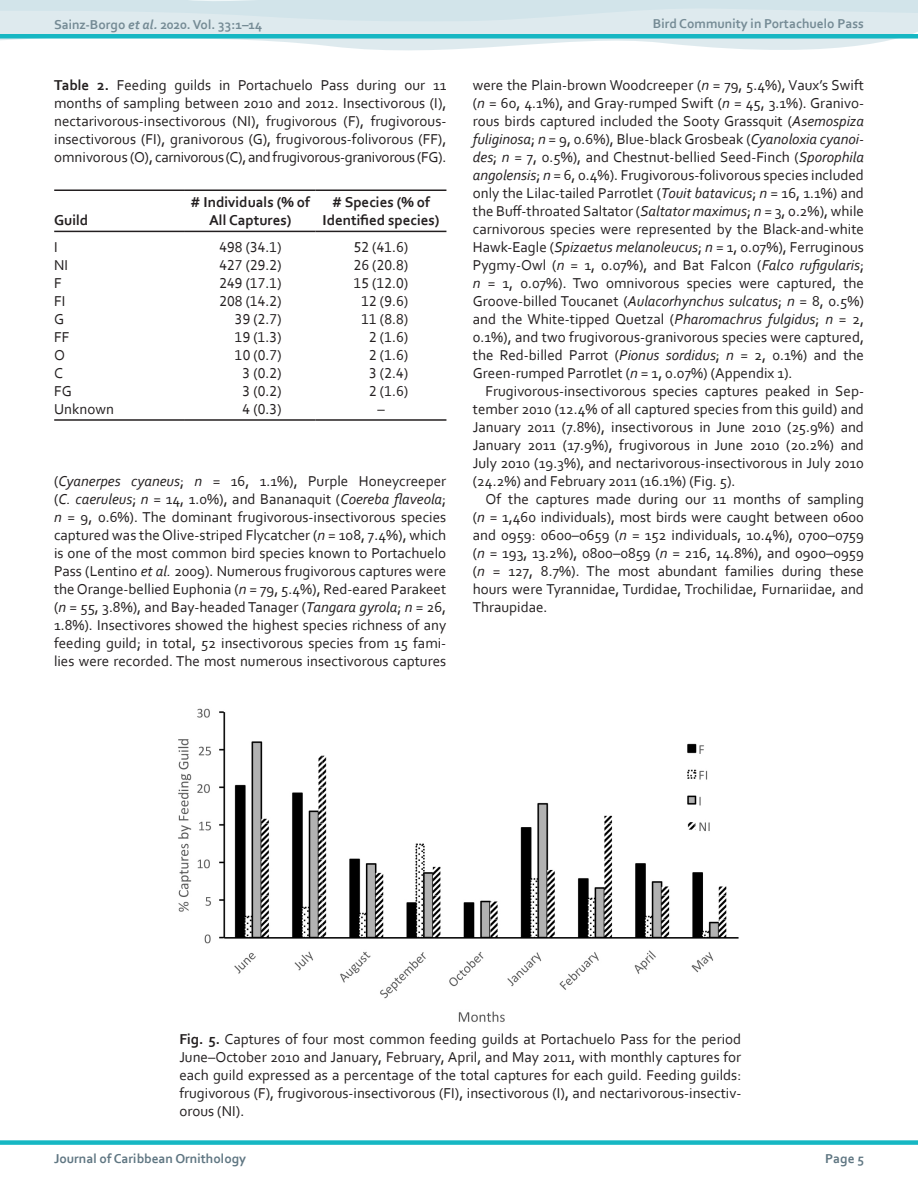
<style>
.page{position:relative;width:918px;height:1188px;background:#fff}
.page>*{position:absolute;margin:0;border:0;box-sizing:border-box;transform-origin:0 0}
.main_body_text{font:15px/18px "Corbel";color:#231f20;text-align:justify}
.Figure_Legend{font:15px/18px "Corbel";color:#231f20;text-align:justify}
.Table_legend{font:15px/18px "Corbel";letter-spacing:-.02em;color:#231f20;text-align:justify}
.Table_body{font:15px "Corbel";color:#231f20}
.Table_headers{font:700 15px/18px "Corbel";color:#231f20;text-align:center}
.t1{font:700 13.5px "Corbel";color:#758b95}
.t2{font:700 13.5px "Corbel";color:#5f7682}
.s1{font-style:italic}
.s2{font-weight:700}
</style>
<div class="page">
<svg style="left:0;top:0;width:918px;height:51px;fill:#deeaee"></svg>
<div style="left:0;top:1140px;width:918px;height:5px;background:#16b7c3"></div>
<img style="left:178px;top:708px;width:561px;height:314px">
<hr style="left:54px;top:189px;width:131px;height:2px;background:#231f20">
<hr style="left:185px;top:189px;width:131px;height:2px;background:#231f20">
<hr style="left:316px;top:189px;width:130px;height:2px;background:#231f20">
<hr style="left:54px;top:231px;width:131px;height:1px;background:#231f20">
<hr style="left:185px;top:231px;width:131px;height:1px;background:#231f20">
<hr style="left:316px;top:231px;width:130px;height:1px;background:#231f20">
<hr style="left:54px;top:419px;width:131px;height:2px;background:#231f20">
<hr style="left:185px;top:419px;width:131px;height:2px;background:#231f20">
<hr style="left:316px;top:419px;width:130px;height:2px;background:#231f20">
<div style="left:0;top:34px;width:918px;height:5px;background:#16b7c3"></div>
<p class="t1" style="left:54px;top:16px;width:210px">Sainz-Borgo <span class="s1">et al.</span> 2020. Vol. 33:1–14</p>
<p class="t1" style="left:653px;top:15px;width:213px">Bird Community in Portachuelo Pass</p>
<p class="Table_legend" style="left:54px;top:75px;width:394px"><span class="s2">Table 2.</span> Feeding guilds in Portachuelo Pass during our 11 months of sampling between 2010 and 2012. Insectivorous (I), nectarivorous-insectivorous (NI), frugivorous (F), frugivorous&shy;insectivorous (FI), granivorous (G), frugivorous-folivorous (FF), omnivorous (O), carnivorous (C), and frugivorous-granivorous (FG).</p>
<p class="Table_headers" style="left:54px;top:211px;width:36px">Guild</p>
<p class="Table_headers" style="left:191px;top:193px;width:121px"># Individuals (% of<br>All Captures)</p>
<p class="Table_headers" style="left:323px;top:193px;width:118px"># Species (% of<br>Identified species)</p>
<p class="Table_body" style="left:54px;top:238px;width:5px">I</p>
<p class="Table_body" style="left:220px;top:238px;width:64px">498 (34.1)</p>
<p class="Table_body" style="left:354px;top:238px;width:56px">52 (41.6)</p>
<p class="Table_body" style="left:54px;top:256px;width:16px">NI</p>
<p class="Table_body" style="left:220px;top:256px;width:64px">427 (29.2)</p>
<p class="Table_body" style="left:354px;top:256px;width:56px">26 (20.8)</p>
<p class="Table_body" style="left:54px;top:274px;width:9px">F</p>
<p class="Table_body" style="left:220px;top:274px;width:64px">249 (17.1)</p>
<p class="Table_body" style="left:354px;top:274px;width:56px">15 (12.0)</p>
<p class="Table_body" style="left:54px;top:292px;width:13px">FI</p>
<p class="Table_body" style="left:220px;top:292px;width:64px">208 (14.2)</p>
<p class="Table_body" style="left:361px;top:292px;width:48px">12 (9.6)</p>
<p class="Table_body" style="left:54px;top:310px;width:12px">G</p>
<p class="Table_body" style="left:235px;top:310px;width:48px">39 (2.7)</p>
<p class="Table_body" style="left:361px;top:310px;width:48px">11 (8.8)</p>
<p class="Table_body" style="left:54px;top:328px;width:17px">FF</p>
<p class="Table_body" style="left:235px;top:328px;width:48px">19 (1.3)</p>
<p class="Table_body" style="left:369px;top:328px;width:41px">2 (1.6)</p>
<p class="Table_body" style="left:54px;top:346px;width:12px">O</p>
<p class="Table_body" style="left:235px;top:346px;width:48px">10 (0.7)</p>
<p class="Table_body" style="left:369px;top:346px;width:41px">2 (1.6)</p>
<p class="Table_body" style="left:54px;top:364px;width:10px">C</p>
<p class="Table_body" style="left:243px;top:364px;width:41px">3 (0.2)</p>
<p class="Table_body" style="left:369px;top:364px;width:41px">3 (2.4)</p>
<p class="Table_body" style="left:54px;top:382px;width:19px">FG</p>
<p class="Table_body" style="left:243px;top:382px;width:41px">3 (0.2)</p>
<p class="Table_body" style="left:369px;top:382px;width:41px">2 (1.6)</p>
<p class="Table_body" style="left:54px;top:400px;width:61px">Unknown</p>
<p class="Table_body" style="left:243px;top:400px;width:41px">4 (0.3)</p>
<p class="Table_body" style="left:377px;top:400px;width:9px">–</p>
<p class="main_body_text" style="left:54px;top:472px;width:394px">(<span class="s1">Cyanerpes cyaneus</span>; <span class="s1">n</span> = 16, 1.1%), Purple Honeycreeper (<span class="s1">C. caeruleus</span>; <span class="s1">n</span> = 14, 1.0%), and Bananaquit (<span class="s1">Coereba flaveola</span>; <span class="s1">n</span> = 9, 0.6%). The dominant frugivorous-insectivorous species captured was the Olive-striped Flycatcher (<span class="s1">n</span> = 108, 7.4%), which is one of the most common bird species known to Portachuelo Pass (Lentino <span class="s1">et al.</span> 2009). Numerous frugivorous captures were the Orange-bellied Euphonia (<span class="s1">n</span> = 79, 5.4%), Red-eared Parakeet (<span class="s1">n</span> = 55, 3.8%), and Bay-headed Tanager (<span class="s1">Tangara gyrola</span>; <span class="s1">n</span> = 26, 1.8%). Insectivores showed the highest species richness of any feeding guild; in total, 52 insectivorous species from 15 fami&shy;lies were recorded. The most numerous insectivorous captures</p>
<p class="main_body_text" style="left:473px;top:76px;width:393px">were the Plain-brown Woodcreeper (<span class="s1">n</span> = 79, 5.4%), Vaux’s Swift (<span class="s1">n</span> = 60, 4.1%), and Gray-rumped Swift (<span class="s1">n</span> = 45, 3.1%). Granivo&shy;rous birds captured included the Sooty Grassquit (<span class="s1">Asemospiza fuliginosa</span>; <span class="s1">n</span> = 9, 0.6%), Blue-black Grosbeak (<span class="s1">Cyanoloxia cyanoi&shy;des</span>; <span class="s1">n</span> = 7, 0.5%), and Chestnut-bellied Seed-Finch (<span class="s1">Sporophila angolensis</span>; <span class="s1">n</span> = 6, 0.4%). Frugivorous-folivorous species included only the Lilac-tailed Parrotlet (<span class="s1">Touit batavicus</span>; <span class="s1">n</span> = 16, 1.1%) and the Buff-throated Saltator (<span class="s1">Saltator maximus</span>; <span class="s1">n</span> = 3, 0.2%), while carnivorous species were represented by the Black-and-white Hawk-Eagle (<span class="s1">Spizaetus melanoleucus</span>; <span class="s1">n</span> = 1, 0.07%), Ferruginous Pygmy-Owl (<span class="s1">n</span> = 1, 0.07%), and Bat Falcon (<span class="s1">Falco rufigularis</span>; <span class="s1">n</span> = 1, 0.07%). Two omnivorous species were captured, the Groove-billed Toucanet (<span class="s1">Aulacorhynchus sulcatus</span>; <span class="s1">n</span> = 8, 0.5%) and the White-tipped Quetzal (<span class="s1">Pharomachrus fulgidus</span>; <span class="s1">n</span> = 2, 0.1%), and two frugivorous-granivorous species were captured, the Red-billed Parrot (<span class="s1">Pionus sordidus</span>; <span class="s1">n</span> = 2, 0.1%) and the Green-rumped Parrotlet (<span class="s1">n</span> = 1, 0.07%) (Appendix 1).</p>
<p class="main_body_text" style="left:473px;top:382px;width:393px;text-indent:13px">Frugivorous-insectivorous species captures peaked in Sep&shy;tember 2010 (12.4% of all captured species from this guild) and January 2011 (7.8%), insectivorous in June 2010 (25.9%) and January 2011 (17.9%), frugivorous in June 2010 (20.2%) and July 2010 (19.3%), and nectarivorous-insectivorous in July 2010 (24.2%) and February 2011 (16.1%) (Fig. 5).</p>
<p class="main_body_text" style="left:473px;top:490px;width:393px;text-indent:13px">Of the captures made during our 11 months of sampling (<span class="s1">n</span> = 1,460 individuals), most birds were caught between 0600 and 0959: 0600–0659 (<span class="s1">n</span> = 152 individuals, 10.4%), 0700–0759 (<span class="s1">n</span> = 193, 13.2%), 0800–0859 (<span class="s1">n</span> = 216, 14.8%), and 0900–0959 (<span class="s1">n</span> = 127, 8.7%). The most abundant families during these hours were Tyrannidae, Turdidae, Trochilidae, Furnariidae, and Thraupidae.</p>
<p class="Figure_Legend" style="left:179px;top:1030px;width:563px"><span class="s2">Fig. 5.</span> Captures of four most common feeding guilds at Portachuelo Pass for the period June–October 2010 and January, February, April, and May 2011, with monthly captures for each guild expressed as a percentage of the total captures for each guild. Feeding guilds: frugivorous (F), frugivorous-insectivorous (FI), insectivorous (I), and nectarivorous-insectiv&shy;orous (NI).</p>
<p class="t2" style="left:54px;top:1150px;width:194px">Journal of Caribbean Ornithology</p>
<p class="t2" style="left:825px;top:1150px;width:40px">Page 5</p>
</div>
